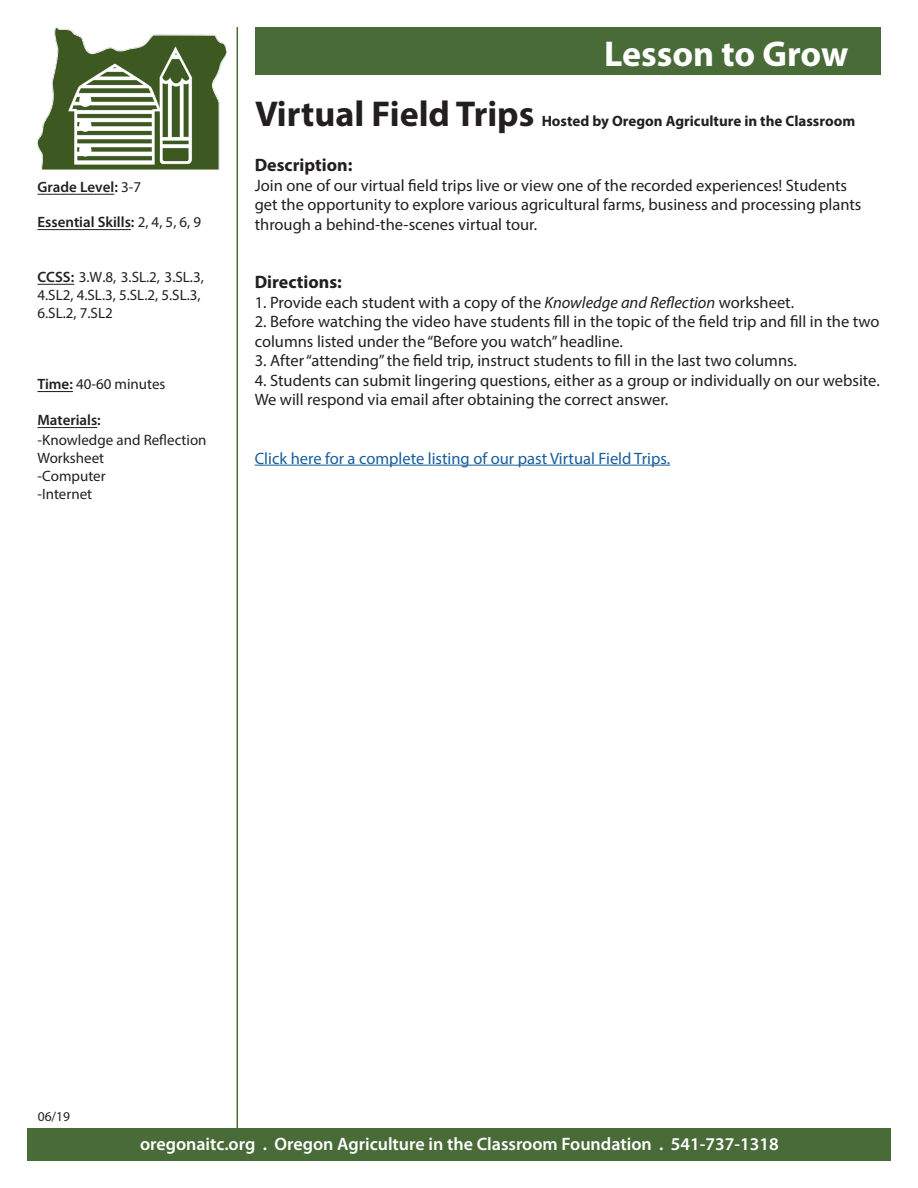
<style>
.page{position:relative;width:918px;height:1188px;background:#fff}
.page>*{position:absolute;margin:0;border:0;box-sizing:border-box;transform-origin:0 0}
.t1{font:700 36px "Myriad Pro";color:#231f20}
.t2{font:700 36px "Myriad Pro";color:#fff}
.t3{font:600 18px "Myriad Pro";color:#fff}
.t4{font:700 18px "Myriad Pro";color:#231f20}
.t5{font:16.5px/19.5px "Myriad Pro";color:#231f20}
.t6{font:16.5px "Myriad Pro";color:#175d9e}
.t7{font:15px/18px "Myriad Pro";color:#231f20}
.t8{font:600 15px "Myriad Pro";color:#231f20}
.t9{font:700 15px "Myriad Pro";color:#231f20}
.t10{font:13.5px "Myriad Pro";color:#231f20}
.s1{font-weight:400}
.s2{font-weight:600}
.s3{font-style:italic}
</style>
<div class="page">
<div style="left:27px;top:1129px;width:864px;height:32px;background:#496b38"></div>
<hr style="left:255px;top:465px;width:415px;height:1px;background:#175d9e">
<div style="left:255px;top:28px;width:625px;height:47px;background:#496b38"></div>
<img style="left:37px;top:27px;width:189px;height:142px">
<hr style="left:237px;top:27px;width:1px;height:1103px;background:#496b38">
<hr style="left:37px;top:194px;width:77px;height:1px;background:#231f20">
<hr style="left:37px;top:229px;width:94px;height:1px;background:#231f20">
<hr style="left:38px;top:284px;width:36px;height:1px;background:#231f20">
<hr style="left:37px;top:391px;width:36px;height:1px;background:#231f20">
<hr style="left:37px;top:427px;width:60px;height:1px;background:#231f20">
<p class="t8" style="left:38px;top:177px;width:105px">Grade Level: <span class="s1">3-7</span></p>
<p class="t8" style="left:38px;top:213px;width:165px">Essential Skills: <span class="s1">2, 4, 5, 6, 9</span></p>
<p class="t7" style="left:38px;top:268px;width:168px"><span class="s2">CCSS:</span> 3.W.8, 3.SL.2, 3.SL.3,<br>4.SL2, 4.SL.3, 5.SL.2, 5.SL.3,<br>6.SL.2, 7.SL2</p>
<p class="t7" style="left:38px;top:375px;width:130px"><span class="s2">Time:</span> 40-60 minutes</p>
<p class="t7" style="left:38px;top:410px;width:171px;line-height:19.4px"><span class="s2">Materials:<br></span>-Knowledge and Reflection</p>
<p class="t7" style="left:38px;top:448px;width:70px;text-align:justify">Worksheet -Computer -Internet</p>
<p class="t2" style="left:604px;top:30px;width:246px">Lesson to Grow</p>
<p class="t1" style="left:255px;top:90px;width:281px">Virtual Field Trips</p>
<p class="t9" style="left:542px;top:111px;width:315px">Hosted by Oregon Agriculture in the Classroom</p>
<p class="t4" style="left:255px;top:153px;width:99px">Description:</p>
<p class="t5" style="left:255px;top:175px;width:608px">Join one of our virtual field trips live or view one of the recorded experiences! Students get the opportunity to explore various agricultural farms, business and processing plants through a behind-the-scenes virtual tour.</p>
<p class="t4" style="left:255px;top:270px;width:89px">Directions:</p>
<p class="t5" style="left:255px;top:292px;width:541px">1. Provide each student with a copy of the <span class="s3">Knowledge and Reflection</span> worksheet.</p>
<p class="t5" style="left:255px;top:311px;width:626px">2. Before watching the video have students fill in the topic of the field trip and fill in the two columns listed under the “Before you watch” headline.</p>
<p class="t5" style="left:255px;top:350px;width:544px">3. After “attending” the field trip, instruct students to fill in the last two columns.</p>
<p class="t5" style="left:255px;top:370px;width:627px">4. Students can submit lingering questions, either as a group or individually on our website.<br>We will respond via email after obtaining the correct answer.</p>
<p class="t6" style="left:255px;top:448px;width:417px">Click here for a complete listing of our past Virtual Field Trips.</p>
<p class="t10" style="left:38px;top:1108px;width:34px">06/19</p>
<p class="t3" style="left:140px;top:1132px;width:640px">oregonaitc.org . Oregon Agriculture in the Classroom Foundation . 541-737-1318</p>
</div>
